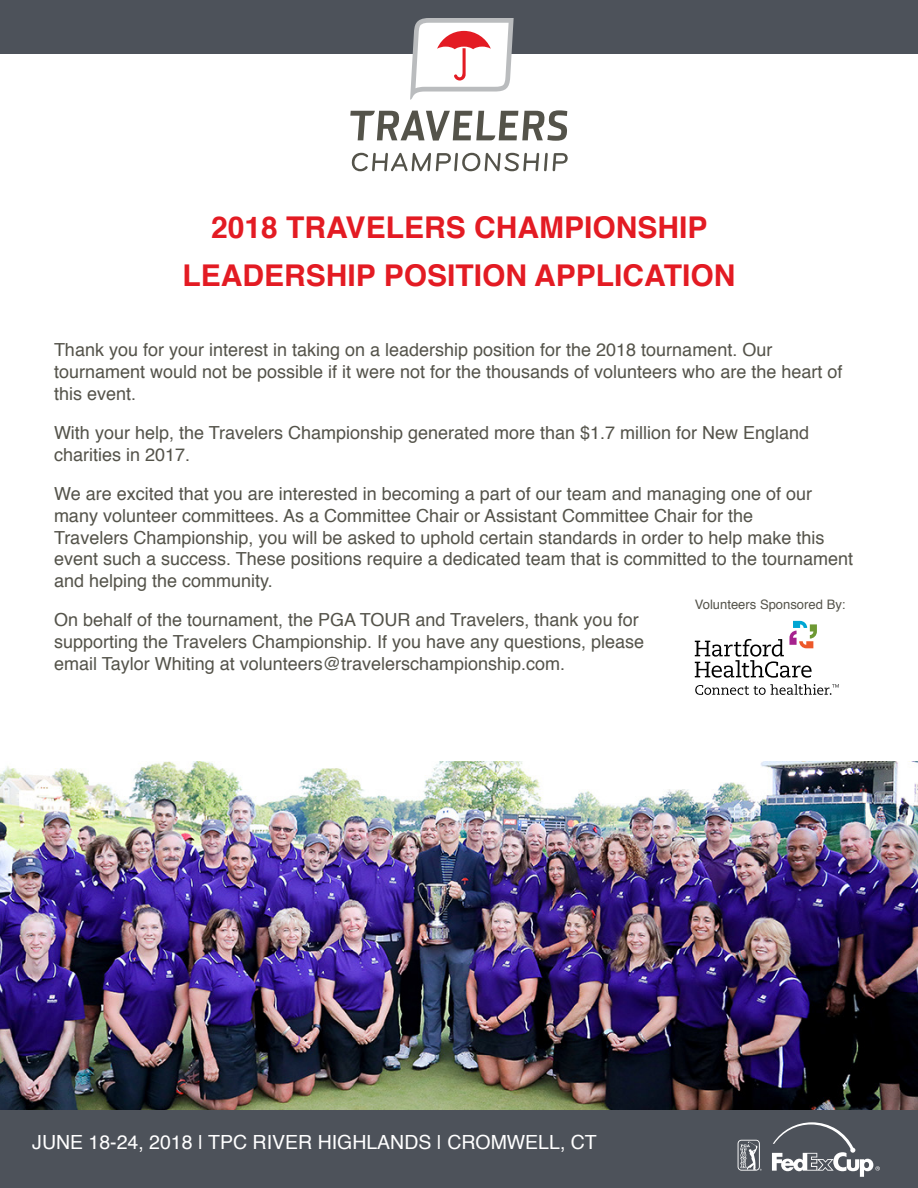
<style>
.page{position:relative;width:918px;height:1188px;background:#fff}
.page>*{position:absolute;margin:0;border:0;box-sizing:border-box;transform-origin:0 0}
.t1{font:700 30px/48px "Helvetica";color:#e31b23;text-align:center}
.t2{font:19.5px "Helvetica";color:#fff}
.t3{font:18px/21.6px "Helvetica";color:#54534a}
.t4{font:13.05px "Helvetica";color:#54534a}
</style>
<div class="page">
<div style="left:0;top:0;width:918px;height:54px;background:#4d525a"></div>
<div style="left:0;top:1106px;width:918px;height:82px;background:#4d525a"></div>
<svg style="left:738px;top:1140px;width:24px;height:31px"></svg>
<svg style="left:772px;top:1122px;width:108px;height:55px"></svg>
<img style="left:0;top:761px;width:918px;height:348px">
<svg style="left:350px;top:110px;width:217px;height:31px"></svg>
<svg style="left:351px;top:153px;width:217px;height:18px"></svg>
<svg style="left:410px;top:18px;width:104px;height:82px"></svg>
<svg style="left:695px;top:684px;width:144px;height:11px"></svg>
<svg style="left:695px;top:621px;width:122px;height:57px"></svg>
<p class="t1" style="left:183px;top:204px;width:554px">2018 TRAVELERS CHAMPIONSHIP<br>LEADERSHIP POSITION APPLICATION</p>
<p class="t3" style="left:54px;top:340px;width:790px">Thank you for your interest in taking on a leadership position for the 2018 tournament. Our tournament would not be possible if it were not for the thousands of volunteers who are the heart of this event.</p>
<p class="t3" style="left:54px;top:423px;width:757px">With your help, the Travelers Championship generated more than $1.7 million for New England charities in 2017.</p>
<p class="t3" style="left:54px;top:484px;width:801px">We are excited that you are interested in becoming a part of our team and managing one of our many volunteer committees. As a Committee Chair or Assistant Committee Chair for the<br>Travelers Championship, you will be asked to uphold certain standards in order to help make this event such a success. These positions require a dedicated team that is committed to the tournament and helping the community.</p>
<p class="t3" style="left:54px;top:610px;width:592px">On behalf of the tournament, the PGA TOUR and Travelers, thank you for supporting the Travelers Championship. If you have any questions, please email Taylor Whiting at volunteers@travelerschampionship.com.</p>
<p class="t4" style="left:695px;top:595px;width:152px">Volunteers Sponsored By:</p>
<p class="t2" style="left:32px;top:1128px;width:566px">JUNE 18-24, 2018 | TPC RIVER HIGHLANDS | CROMWELL, CT</p>
</div>
